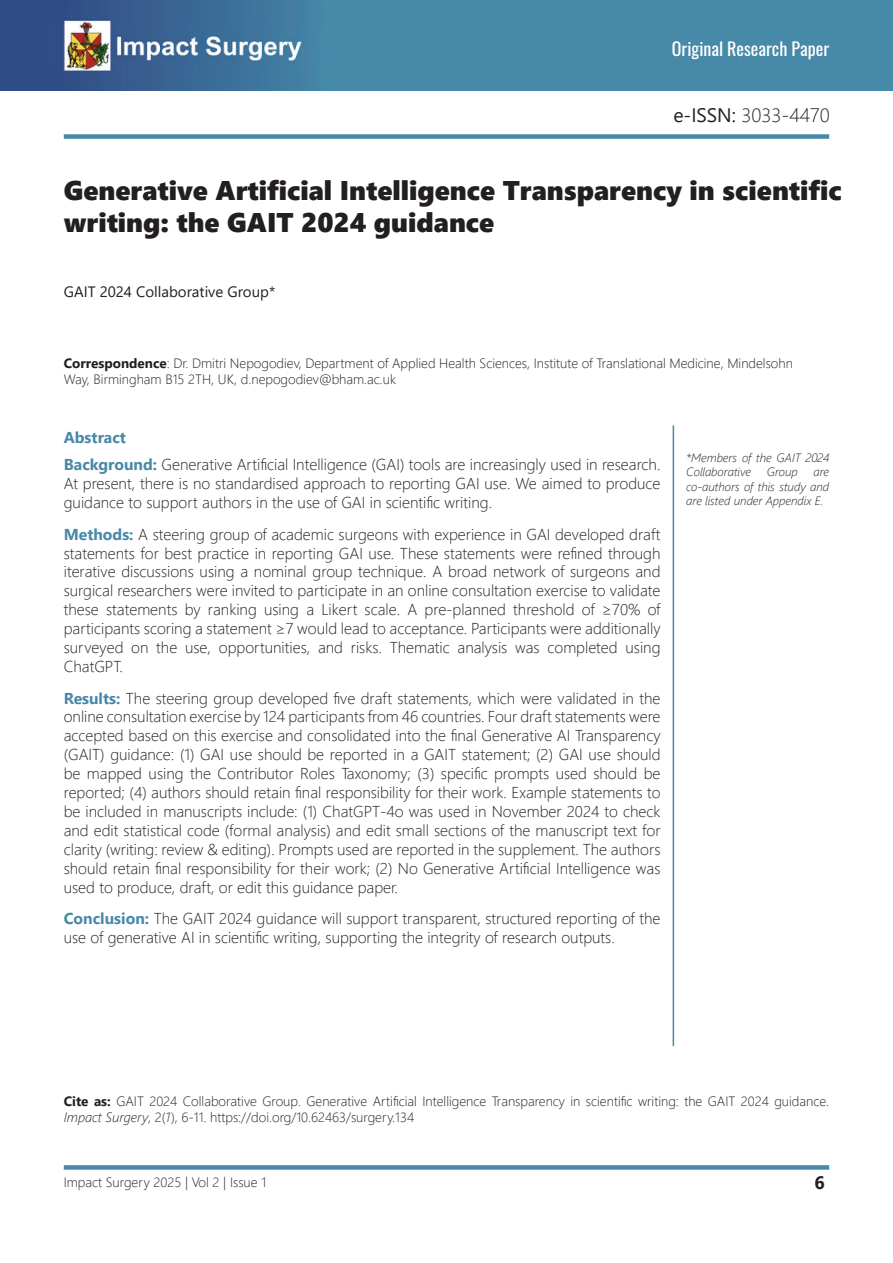
<style>
.page{position:relative;width:893px;height:1263px;background:#fff}
.page>*{position:absolute;margin:0;border:0;box-sizing:border-box;transform-origin:0 0}
.t1{font:27px/32.4px "Segoe UI Black";color:#231f20}
.t2{font:300 19.5px "Segoe UI";color:#231f20}
.t3{font:18px "Oswald";color:#fff}
.t4{font:700 18px "Segoe UI";color:#231f20}
.t5{font:300 15.75px/18.9px "Segoe UI";color:#231f20}
.t6{font:15px "Segoe UI";color:#231f20}
.t7{font:300 13.5px/16.2px "Segoe UI";color:#231f20}
.t8{font:italic 300 12px/14.4px "Segoe UI";color:#231f20}
.s1{font-weight:400}
.s2{font-weight:700}
.s3{font-weight:700;color:#4888a8}
.s4{font-style:italic}
</style>
<div class="page">
<img style="left:0;top:0;width:893px;height:91px">
<div style="left:64px;top:1165px;width:765px;height:5px;background:#4888a8"></div>
<div style="left:64px;top:134px;width:765px;height:5px;background:#4888a8"></div>
<hr style="left:673px;top:425px;width:1px;height:621px;background:#4888a8">
<p class="t3" style="left:672px;top:33px;width:159px">Original Research Paper</p>
<p class="t2" style="left:673px;top:96px;width:158px"><span class="s1">e-ISSN:</span> 3033-4470</p>
<h1 class="t1" style="left:64px;top:172px;width:780px">Generative Artificial Intelligence Transparency in scientific writing: the GAIT 2024 guidance</h1>
<p class="t6" style="left:64px;top:278px;width:213px">GAIT 2024 Collaborative Group*</p>
<p class="t7" style="left:64px;top:353px;width:731px"><span class="s2">Correspondence</span>: Dr. Dmitri Nepogodiev, Department of Applied Health Sciences, Institute of Translational Medicine, Mindelsohn<br>Way, Birmingham B15 2TH, UK, d.nepogodiev@bham.ac.uk</p>
<p class="t5" style="left:64px;top:422px;width:598px;line-height:27.5px"><span class="s3">Abstract<br>Background:</span> Generative Artificial Intelligence (GAI) tools are increasingly used in research.</p>
<p class="t5" style="left:64px;top:472px;width:598px">At present, there is no standardised approach to reporting GAI use. We aimed to produce guidance to support authors in the use of GAI in scientific writing.</p>
<p class="t5" style="left:64px;top:523px;width:598px;text-align:justify"><span class="s3">Methods:</span> A steering group of academic surgeons with experience in GAI developed draft statements for best practice in reporting GAI use. These statements were refined through iterative discussions using a nominal group technique. A broad network of surgeons and surgical researchers were invited to participate in an online consultation exercise to validate these statements by ranking using a Likert scale. A pre-planned threshold of ≥70% of participants scoring a statement ≥7 would lead to acceptance. Participants were additionally surveyed on the use, opportunities, and risks. Thematic analysis was completed using ChatGPT.</p>
<p class="t5" style="left:64px;top:687px;width:598px;text-align:justify"><span class="s3">Results:</span> The steering group developed five draft statements, which were validated in the online consultation exercise by 124 participants from 46 countries. Four draft statements were accepted based on this exercise and consolidated into the final Generative AI Transparency (GAIT) guidance: (1) GAI use should be reported in a GAIT statement; (2) GAI use should be mapped using the Contributor Roles Taxonomy; (3) specific prompts used should be reported; (4) authors should retain final responsibility for their work. Example statements to be included in manuscripts include: (1) ChatGPT-4o was used in November 2024 to check and edit statistical code (formal analysis) and edit small sections of the manuscript text for clarity (writing: review &amp; editing). Prompts used are reported in the supplement. The authors should retain final responsibility for their work; (2) No Generative Artificial Intelligence was used to produce, draft, or edit this guidance paper.</p>
<p class="t5" style="left:64px;top:908px;width:598px"><span class="s3">Conclusion:</span> The GAIT 2024 guidance will support transparent, structured reporting of the use of generative AI in scientific writing, supporting the integrity of research outputs.</p>
<p class="t8" style="left:686px;top:448px;width:144px">*Members of the GAIT 2024<br>Collaborative</p>
<p class="t8" style="left:767px;top:463px;width:33px">Group</p>
<p class="t8" style="left:686px;top:463px;width:144px;text-align:justify;text-indent:127px">are co-authors of this study and are listed under Appendix E.</p>
<p class="t7" style="left:64px;top:1092px;width:767px"><span class="s2">Cite as:</span> GAIT 2024 Collaborative Group. Generative Artificial Intelligence Transparency in scientific writing: the GAIT 2024 guidance.<br><span class="s4">Impact Surgery</span>, 2(<span class="s4">1</span>), 6-11. https://doi.org/10.62463/surgery.134</p>
<p class="t7" style="left:64px;top:1172px;width:204px">Impact Surgery 2025 | Vol 2 | Issue 1</p>
<p class="t4" style="left:814px;top:1165px;width:12px">6</p>
</div>
